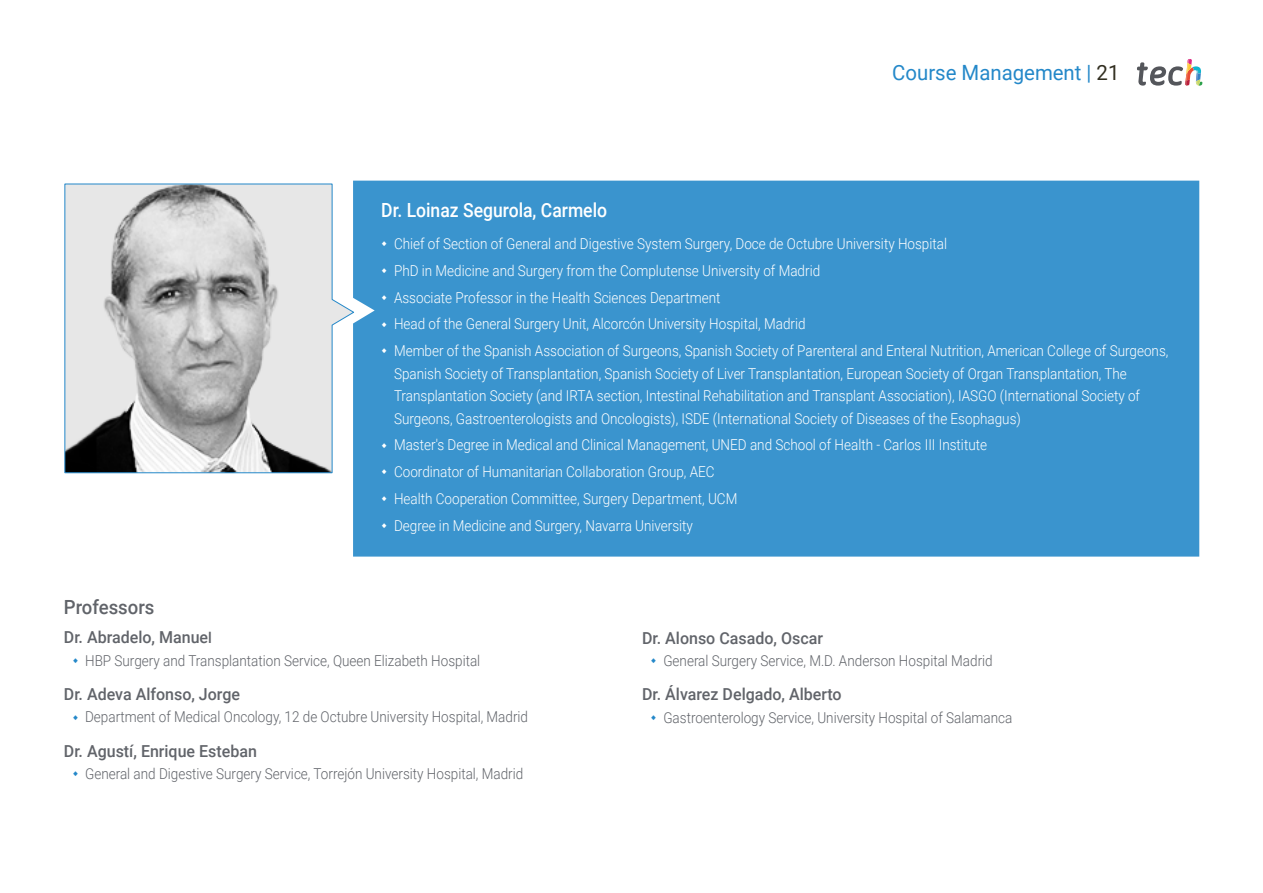
<style>
.page{position:relative;width:1263px;height:893px;background:#fff}
.page>*{position:absolute;margin:0;border:0;box-sizing:border-box;transform-origin:0 0}
.t1{font:21px "Roboto";color:#2488c9}
.t2{font:500 19.5px "Roboto";color:#fff;scale:.9 1}
.t3{font:500 19.5px "Roboto";color:#61646a;scale:.95 1}
.t4{font:500 16.5px "Roboto";color:#61646a}
.t5{font:300 15px/26.7px "Roboto";color:#fff;scale:.9 1}
.t6{font:300 15px "Roboto";color:#61646a;scale:.9 1}
.s1{color:#312e20}
.s2{font-size:15px}
</style>
<div class="page">
<div style="left:353px;top:181px;width:846px;height:376px;background:#3a94ce"></div>
<svg style="left:64px;top:184px;width:290px;height:289px;background:#c3c6c7"></svg>
<svg style="left:1137px;top:59px;width:65px;height:27px"></svg>
<svg style="left:382px;top:242px;width:5px;height:5px"></svg>
<svg style="left:382px;top:268px;width:5px;height:5px"></svg>
<svg style="left:382px;top:295px;width:5px;height:5px"></svg>
<svg style="left:382px;top:322px;width:5px;height:5px"></svg>
<svg style="left:382px;top:349px;width:5px;height:5px"></svg>
<svg style="left:382px;top:443px;width:5px;height:5px"></svg>
<svg style="left:382px;top:470px;width:5px;height:5px"></svg>
<svg style="left:382px;top:496px;width:5px;height:5px"></svg>
<svg style="left:382px;top:523px;width:5px;height:5px"></svg>
<h1 class="t1" style="left:892px;top:57px;width:229px">Course Management | <span class="s1">21</span></h1>
<h2 class="t2" style="left:381px;top:197px;width:252px">Dr. Loinaz Segurola, Carmelo</h2>
<p class="t5" style="left:394px;top:230px;width:862px">Chief of Section of General and Digestive System Surgery, Doce de Octubre University Hospital<br>PhD in Medicine and Surgery from the Complutense University of Madrid<br>Associate Professor in the Health Sciences Department<br>Head of the General Surgery Unit, Alcorcón University Hospital, Madrid<br>Member of the Spanish Association of Surgeons, Spanish Society of Parenteral and Enteral Nutrition, American College of Surgeons,</p>
<p class="t5" style="left:394px;top:362px;width:830px;line-height:22.5px">Spanish Society of Transplantation, Spanish Society of Liver Transplantation, European Society of Organ Transplantation, The<br>Transplantation Society (and IRTA section, Intestinal Rehabilitation and Transplant Association), IASGO (International Society of<br>Surgeons, Gastroenterologists and Oncologists), ISDE (International Society of Diseases of the Esophagus)</p>
<p class="t5" style="left:394px;top:431px;width:660px">Master's Degree in Medical and Clinical Management, UNED and School of Health - Carlos III Institute Coordinator of Humanitarian Collaboration Group, AEC<br>Health Cooperation Committee, Surgery Department, UCM<br>Degree in Medicine and Surgery, Navarra University</p>
<h2 class="t3" style="left:64px;top:593px;width:97px">Professors</h2>
<p class="t4" style="left:64px;top:626px;width:149px">Dr. Abradelo, Manue<span class="s2">l</span></p>
<p class="t6" style="left:85px;top:650px;width:441px">HBP Surgery and Transplantation Service, Queen Elizabeth Hospital</p>
<p class="t4" style="left:64px;top:682px;width:178px">Dr. Adeva Alfonso, Jorge</p>
<p class="t6" style="left:85px;top:706px;width:494px">Department of Medical Oncology, 12 de Octubre University Hospital, Madrid</p>
<p class="t4" style="left:64px;top:739px;width:195px">Dr. Agustí, Enrique Esteban</p>
<p class="t6" style="left:85px;top:763px;width:488px">General and Digestive Surgery Service, Torrejón University Hospital, Madrid</p>
<p class="t4" style="left:642px;top:626px;width:182px">Dr. Alonso Casado, Oscar</p>
<p class="t6" style="left:663px;top:650px;width:367px">General Surgery Service, M.D. Anderson Hospital Madrid</p>
<p class="t4" style="left:642px;top:683px;width:201px">Dr. Álvarez Delgado, Alberto</p>
<p class="t6" style="left:663px;top:707px;width:389px">Gastroenterology Service, University Hospital of Salamanca</p>
</div>
